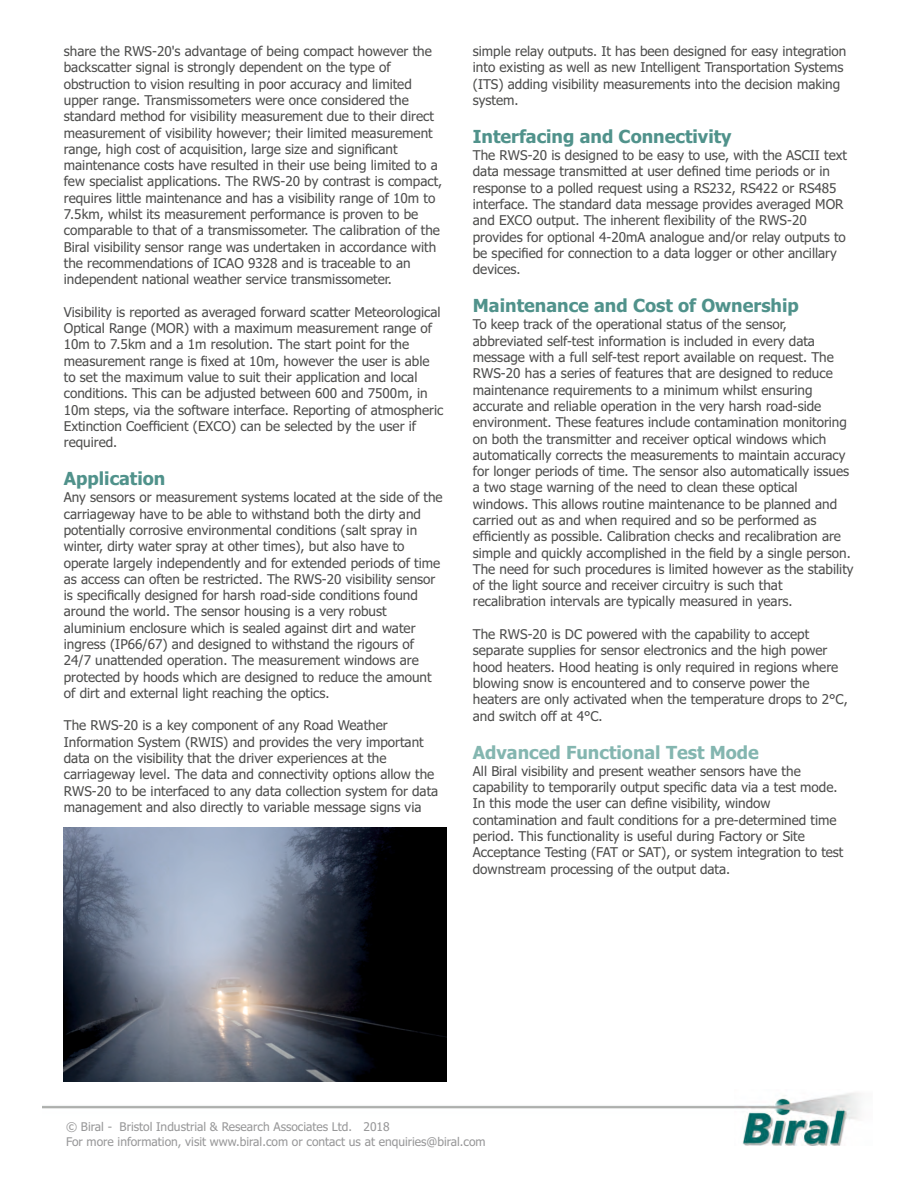
<style>
.page{position:relative;width:918px;height:1188px;background:#fff}
.page>*{position:absolute;margin:0;border:0;box-sizing:border-box;transform-origin:0 0}
.t1{font:700 18px "Tahoma";color:#50928b}
.t2{font:700 18px "Tahoma";color:#84b6b0}
.t3{font:13.5px/16.4px "Tahoma";color:#4e4e4d}
.t4{font:12px/14.5px "Tahoma";color:#989899}
</style>
<div class="page">
<img style="left:42px;top:1093px;width:818px;height:52px">
<img style="left:64px;top:827px;width:382px;height:255px">
<p class="t3" style="left:64px;top:44px;width:380px">share the RWS-20's advantage of being compact however the backscatter signal is strongly dependent on the type of obstruction to vision resulting in poor accuracy and limited upper range. Transmissometers were once considered the standard method for visibility measurement due to their direct measurement of visibility however; their limited measurement range, high cost of acquisition, large size and significant maintenance costs have resulted in their use being limited to a few specialist applications. The RWS-20 by contrast is compact, requires little maintenance and has a visibility range of 10m to 7.5km, whilst its measurement performance is proven to be comparable to that of a transmissometer. The calibration of the Biral visibility sensor range was undertaken in accordance with the recommendations of ICAO 9328 and is traceable to an independent national weather service transmissometer.</p>
<p class="t3" style="left:64px;top:305px;width:381px">Visibility is reported as averaged forward scatter Meteorological Optical Range (MOR) with a maximum measurement range of 10m to 7.5km and a 1m resolution. The start point for the measurement range is fixed at 10m, however the user is able to set the maximum value to suit their application and local conditions. This can be adjusted between 600 and 7500m, in 10m steps, via the software interface. Reporting of atmospheric Extinction Coefficient (EXCO) can be selected by the user if required.</p>
<h1 class="t1" style="left:64px;top:471px;width:103px">Application</h1>
<p class="t3" style="left:64px;top:490px;width:380px">Any sensors or measurement systems located at the side of the carriageway have to be able to withstand both the dirty and potentially corrosive environmental conditions (salt spray in winter, dirty water spray at other times), but also have to operate largely independently and for extended periods of time as access can often be restricted. The RWS-20 visibility sensor is specifically designed for harsh road-side conditions found around the world. The sensor housing is a very robust aluminium enclosure which is sealed against dirt and water ingress (IP66/67) and designed to withstand the rigours of 24/7 unattended operation. The measurement windows are protected by hoods which are designed to reduce the amount of dirt and external light reaching the optics.</p>
<p class="t3" style="left:64px;top:719px;width:376px">The RWS-20 is a key component of any Road Weather Information System (RWIS) and provides the very important data on the visibility that the driver experiences at the carriageway level. The data and connectivity options allow the RWS-20 to be interfaced to any data collection system for data management and also directly to variable message signs via</p>
<p class="t3" style="left:473px;top:44px;width:375px">simple relay outputs. It has been designed for easy integration into existing as well as new Intelligent Transportation Systems (ITS) adding visibility measurements into the decision making system.</p>
<h1 class="t1" style="left:473px;top:129px;width:260px">Interfacing and Connectivity</h1>
<p class="t3" style="left:473px;top:148px;width:376px">The RWS-20 is designed to be easy to use, with the ASCII text data message transmitted at user defined time periods or in response to a polled request using a RS232, RS422 or RS485 interface. The standard data message provides averaged MOR and EXCO output. The inherent flexibility of the RWS-20 provides for optional 4-20mA analogue and/or relay outputs to be specified for connection to a data logger or other ancillary devices.</p>
<h1 class="t1" style="left:473px;top:298px;width:328px">Maintenance and Cost of Ownership</h1>
<p class="t3" style="left:473px;top:318px;width:382px">To keep track of the operational status of the sensor, abbreviated self-test information is included in every data message with a full self-test report available on request. The RWS-20 has a series of features that are designed to reduce maintenance requirements to a minimum whilst ensuring accurate and reliable operation in the very harsh road-side environment. These features include contamination monitoring on both the transmitter and receiver optical windows which automatically corrects the measurements to maintain accuracy for longer periods of time. The sensor also automatically issues a two stage warning of the need to clean these optical windows. This allows routine maintenance to be planned and carried out as and when required and so be performed as efficiently as possible. Calibration checks and recalibration are simple and quickly accomplished in the field by a single person.<br>The need for such procedures is limited however as the stability of the light source and receiver circuitry is such that recalibration intervals are typically measured in years.</p>
<p class="t3" style="left:473px;top:627px;width:376px">The RWS-20 is DC powered with the capability to accept separate supplies for sensor electronics and the high power hood heaters. Hood heating is only required in regions where blowing snow is encountered and to conserve power the heaters are only activated when the temperature drops to 2°C, and switch off at 4°C.</p>
<h1 class="t2" style="left:473px;top:745px;width:288px">Advanced Functional Test Mode</h1>
<p class="t3" style="left:473px;top:764px;width:372px">All Biral visibility and present weather sensors have the capability to temporarily output specific data via a test mode.<br>In this mode the user can define visibility, window contamination and fault conditions for a pre-determined time period. This functionality is useful during Factory or Site Acceptance Testing (FAT or SAT), or system integration to test downstream processing of the output data.</p>
<p class="t4" style="left:66px;top:1121px;width:421px">© Biral - Bristol Industrial &amp; Research Associates Ltd. 2018<br>For more information, visit www.biral.com or contact us at enquiries@biral.com</p>
</div>
